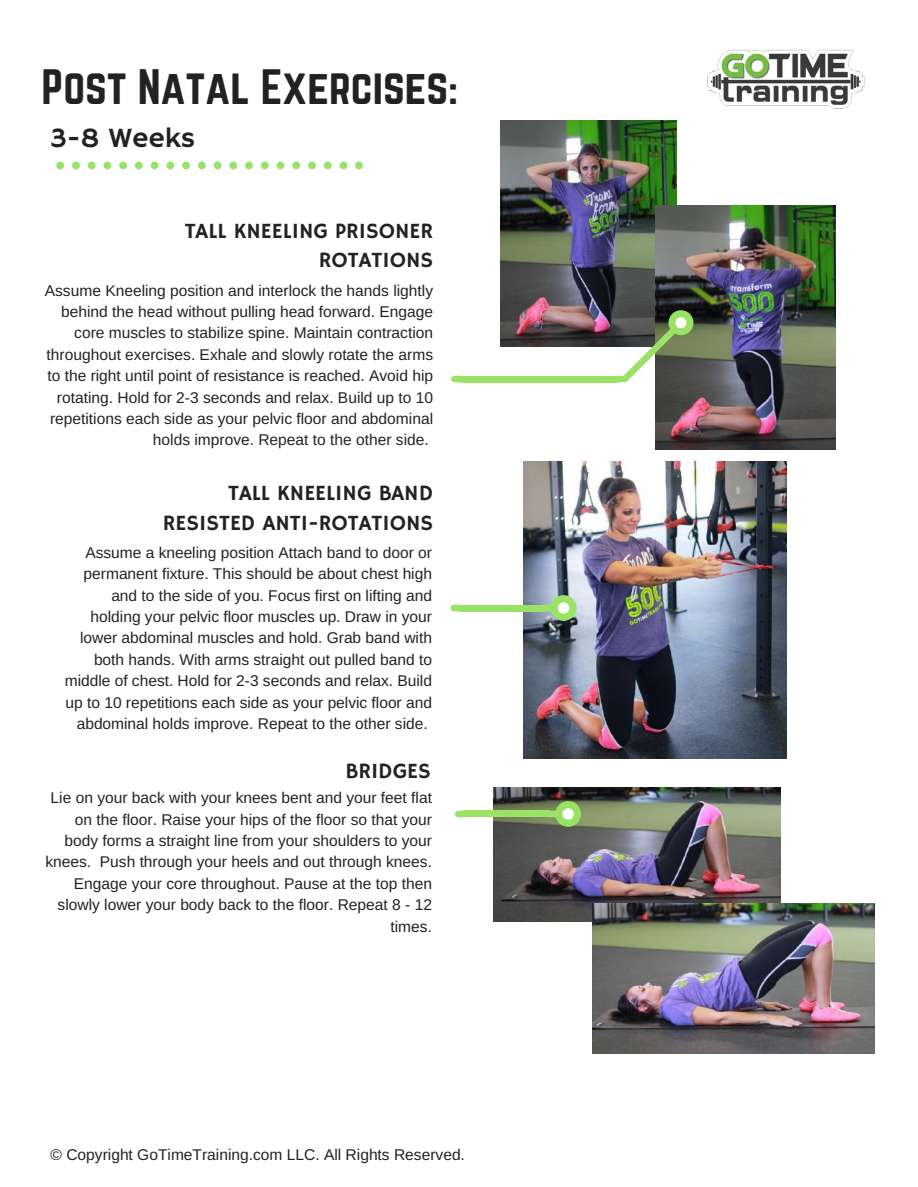
<style>
.page{position:relative;width:918px;height:1187px;background:#fff}
.page>*{position:absolute;margin:0;border:0;box-sizing:border-box;transform-origin:0 0}
.t1{font:43.65px "Norwester";color:#222}
.t2{font:28.05px "Hammersmith One";color:#222}
.t3{font:21.75px/29.2px "Hammersmith One";color:#222;text-align:right}
.t4{font:15.6px/21.3px "Arimo";color:#222;text-align:right}
</style>
<div class="page">
<div style="left:135px;top:162px;width:8px;height:7px;background:#99e265;border-radius:50%"></div>
<div style="left:151px;top:162px;width:8px;height:7px;background:#99e265;border-radius:50%"></div>
<div style="left:119px;top:162px;width:8px;height:7px;background:#99e265;border-radius:50%"></div>
<div style="left:182px;top:162px;width:8px;height:7px;background:#99e265;border-radius:50%"></div>
<svg style="left:56px;top:162px;width:8px;height:7px"></svg>
<div style="left:198px;top:162px;width:8px;height:7px;background:#99e265;border-radius:50%"></div>
<div style="left:72px;top:162px;width:8px;height:7px;background:#99e265;border-radius:50%"></div>
<div style="left:88px;top:162px;width:8px;height:7px;background:#99e265;border-radius:50%"></div>
<div style="left:103px;top:162px;width:8px;height:7px;background:#99e265;border-radius:50%"></div>
<div style="left:166px;top:162px;width:8px;height:7px;background:#99e265;border-radius:50%"></div>
<div style="left:292px;top:162px;width:8px;height:7px;background:#99e265;border-radius:50%"></div>
<div style="left:308px;top:162px;width:8px;height:7px;background:#99e265;border-radius:50%"></div>
<div style="left:324px;top:162px;width:8px;height:7px;background:#99e265;border-radius:50%"></div>
<div style="left:340px;top:162px;width:7px;height:7px;background:#99e265;border-radius:50%"></div>
<div style="left:277px;top:162px;width:7px;height:7px;background:#99e265;border-radius:50%"></div>
<div style="left:229px;top:162px;width:8px;height:7px;background:#99e265;border-radius:50%"></div>
<div style="left:245px;top:162px;width:8px;height:7px;background:#99e265;border-radius:50%"></div>
<div style="left:214px;top:162px;width:7px;height:7px;background:#99e265;border-radius:50%"></div>
<div style="left:261px;top:162px;width:8px;height:7px;background:#99e265;border-radius:50%"></div>
<svg style="left:355px;top:162px;width:8px;height:7px"></svg>
<img style="left:501px;top:120px;width:175px;height:226px">
<img style="left:656px;top:206px;width:180px;height:244px">
<svg style="left:618px;top:310px;width:75px;height:72px"></svg>
<div style="left:675px;top:317px;width:11px;height:11px;background:#fff;border-radius:50%"></div>
<div style="left:462px;top:376px;width:156px;height:6px;background:#99e265"></div>
<svg style="left:451px;top:376px;width:11px;height:6px"></svg>
<img style="left:523px;top:461px;width:263px;height:297px">
<svg style="left:451px;top:604px;width:9px;height:7px"></svg>
<div style="left:460px;top:604px;width:85px;height:7px;background:#99e265"></div>
<svg style="left:545px;top:595px;width:32px;height:26px"></svg>
<div style="left:558px;top:602px;width:11px;height:11px;background:#fff;border-radius:50%"></div>
<img style="left:494px;top:787px;width:287px;height:134px">
<img style="left:593px;top:903px;width:281px;height:150px">
<svg style="left:455px;top:810px;width:9px;height:7px"></svg>
<div style="left:464px;top:810px;width:86px;height:7px;background:#99e265"></div>
<svg style="left:549px;top:801px;width:32px;height:26px"></svg>
<div style="left:562px;top:808px;width:12px;height:11px;background:#fff;border-radius:50%"></div>
<img style="left:707px;top:49px;width:158px;height:60px">
<h1 class="t1" style="left:42px;top:66px;width:418px">Post Natal Exercises:</h1>
<h2 class="t2" style="left:51px;top:122px;width:146px">3-8 Weeks</h2>
<h3 class="t3" style="left:185px;top:218px;width:250px">TALL KNEELING PRISONER<br>ROTATIONS</h3>
<p class="t4" style="left:45px;top:279px;width:390px">Assume Kneeling position and interlock the hands lightly behind the head without pulling head forward. Engage core muscles to stabilize spine. Maintain contraction throughout exercises. Exhale and slowly rotate the arms to the right until point of resistance is reached. Avoid hip rotating. Hold for 2-3 seconds and relax. Build up to 10 repetitions each side as your pelvic floor and abdominal holds improve. Repeat to the other side.</p>
<h3 class="t3" style="left:163px;top:480px;width:272px">TALL KNEELING BAND<br>RESISTED ANTI-ROTATIONS</h3>
<p class="t4" style="left:65px;top:542px;width:369px">Assume a kneeling position Attach band to door or permanent fixture. This should be about chest high and to the side of you. Focus first on lifting and holding your pelvic floor muscles up. Draw in your lower abdominal muscles and hold. Grab band with both hands. With arms straight out pulled band to middle of chest. Hold for 2-3 seconds and relax. Build up to 10 repetitions each side as your pelvic floor and abdominal holds improve. Repeat to the other side.</p>
<h3 class="t3" style="left:346px;top:758px;width:87px">BRIDGES</h3>
<p class="t4" style="left:45px;top:787px;width:388px">Lie on your back with your knees bent and your feet flat on the floor. Raise your hips of the floor so that your body forms a straight line from your shoulders to your knees. Push through your heels and out through knees.<br>Engage your core throughout. Pause at the top then slowly lower your body back to the floor. Repeat 8 - 12 times.</p>
<p class="t4" style="left:51px;top:1143px;width:416px">© Copyright GoTimeTraining.com LLC. All Rights Reserved.</p>
</div>
